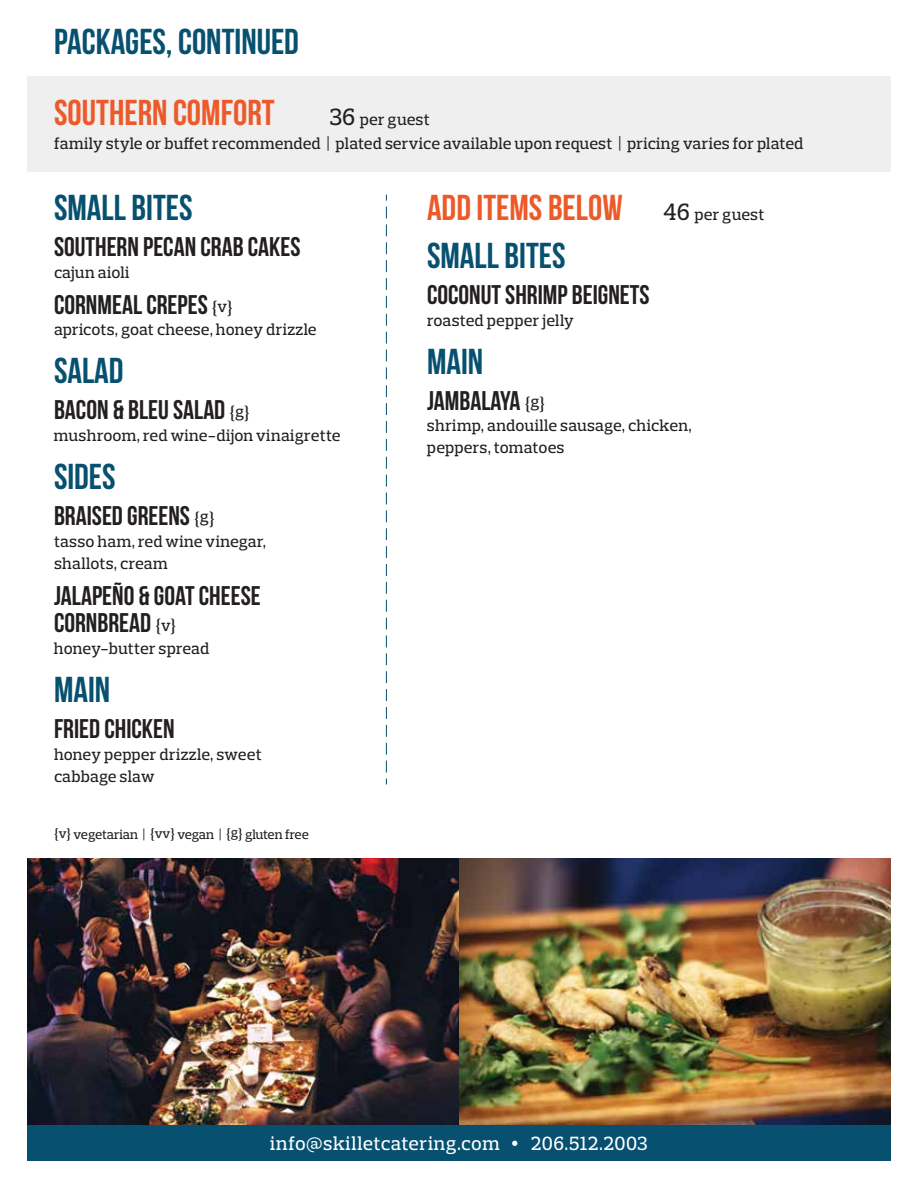
<style>
.page{position:relative;width:918px;height:1188px;background:#fff}
.page>*{position:absolute;margin:0;border:0;box-sizing:border-box;transform-origin:0 0}
.t1{font:36px/48px "Bebas Neue";color:#ec5a29}
.t2{font:36px "Bebas Neue";color:#07506f}
.t3{font:27px/27.8px "Bebas Neue";color:#231f20}
.t4{font:500 19.5px "Prelo Slab";letter-spacing:.025em;color:#fff}
.t5{font:500 16.5px/21.8px "Prelo Slab";letter-spacing:.005em;color:#231f20}
.t6{font:500 13.5px "Prelo Slab";letter-spacing:-.005em;color:#231f20}
.s1{font-size:24px}
.s2{font-family:"Prelo Slab";font-weight:500;font-size:16.5px}
.s3{font-family:"Prelo Slab";font-weight:500;font-size:24px;color:#231f20}
.s4{font-family:"Prelo Slab";font-weight:500;font-size:16.5px;color:#231f20}
.s5{color:#07506f}
</style>
<div class="page">
<div style="left:27px;top:76px;width:864px;height:96px;background:#efeff0"></div>
<img style="left:27px;top:858px;width:864px;height:267px">
<div style="left:27px;top:1125px;width:864px;height:36px;background:#07506f"></div>
<svg style="left:512px;top:1141px;width:5px;height:5px"></svg>
<svg style="left:386px;top:207px;width:1px;height:577px"></svg>
<h1 class="t2" style="left:54px;top:21px;width:246px">PACKAGES, CONTINUED</h1>
<h1 class="t1" style="left:54px;top:88px;width:222px">SOUTHERN COMFORT</h1>
<p class="t5" style="left:54px;top:107px;width:751px;line-height:24px;text-indent:276px"><span class="s1">36</span> per guest<br>family style or buffet recommended | plated service available upon request | pricing varies for plated</p>
<h1 class="t2" style="left:54px;top:188px;width:140px">SMALL BITES</h1>
<h2 class="t3" style="left:54px;top:232px;width:248px">SOUTHERN PECAN CRAB CAKES</h2>
<p class="t5" style="left:54px;top:261px;width:77px">cajun aioli</p>
<h2 class="t3" style="left:54px;top:290px;width:180px">CORNMEAL CREPES <span class="s2">{v}</span></h2>
<p class="t5" style="left:54px;top:319px;width:264px">apricots, goat cheese, honey drizzle</p>
<h1 class="t2" style="left:54px;top:351px;width:71px">SALAD</h1>
<h2 class="t3" style="left:54px;top:396px;width:197px">BACON &amp; BLEU SALAD <span class="s2">{g}</span></h2>
<p class="t5" style="left:54px;top:425px;width:288px">mushroom, red wine-dijon vinaigrette</p>
<h1 class="t2" style="left:54px;top:457px;width:63px">SIDES</h1>
<h2 class="t3" style="left:54px;top:502px;width:162px">BRAISED GREENS <span class="s2">{g}</span></h2>
<p class="t5" style="left:54px;top:530px;width:214px">tasso ham, red wine vinegar, shallots, cream</p>
<h2 class="t3" style="left:54px;top:581px;width:208px">JALAPEÑO &amp; GOAT CHEESE<br>CORNBREAD <span class="s2">{v}</span></h2>
<p class="t5" style="left:54px;top:638px;width:157px">honey-butter spread</p>
<h1 class="t2" style="left:54px;top:670px;width:58px">MAIN</h1>
<h2 class="t3" style="left:54px;top:715px;width:122px">FRIED CHICKEN</h2>
<p class="t5" style="left:54px;top:743px;width:209px">honey pepper drizzle, sweet cabbage slaw</p>
<p class="t6" style="left:54px;top:827px;width:256px">{v} vegetarian | {vv} vegan | {g} gluten free</p>
<h1 class="t1" style="left:427px;top:183px;width:339px">ADD ITEMS BELOW <span class="s3">46</span> <span class="s4">per guest<br></span><span class="s5">SMALL BITES</span></h1>
<h2 class="t3" style="left:427px;top:280px;width:224px">COCONUT SHRIMP BEIGNETS</h2>
<p class="t5" style="left:427px;top:309px;width:148px">roasted pepper jelly</p>
<h1 class="t2" style="left:427px;top:341px;width:58px">MAIN</h1>
<h2 class="t3" style="left:427px;top:386px;width:120px">JAMBALAYA <span class="s2">{g}</span></h2>
<p class="t5" style="left:427px;top:415px;width:266px">shrimp, andouille sausage, chicken, peppers, tomatoes</p>
<p class="t4" style="left:270px;top:1131px;width:231px">info@skilletcatering.com</p>
<p class="t4" style="left:531px;top:1131px;width:118px">206.512.2003</p>
</div>
